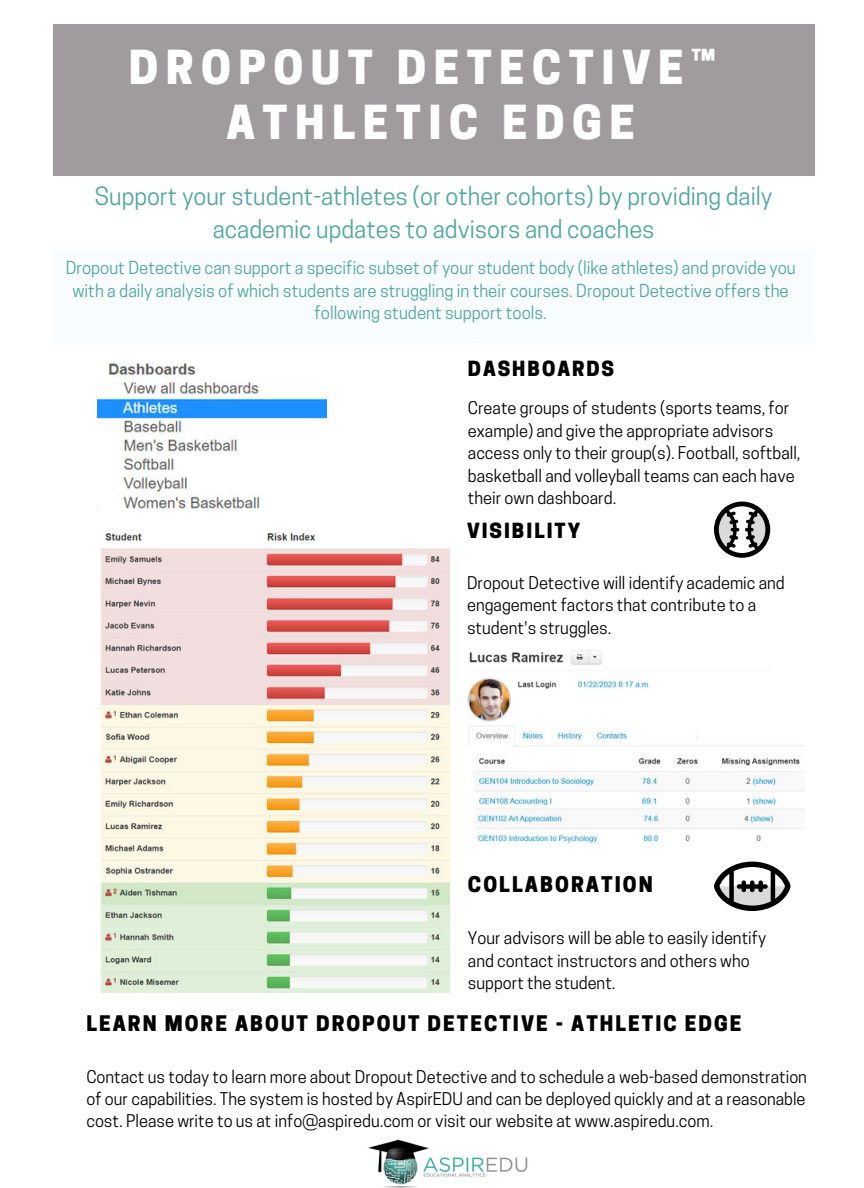
<style>
.page{position:relative;width:864px;height:1188px;background:#fff}
.page>*{position:absolute;margin:0;border:0;box-sizing:border-box;transform-origin:0 0}
.t1{font:800 44.1px/54.9px "Cooper Hewitt";letter-spacing:.17em;color:#fff;text-align:center}
.t2{font:23.7px/32.7px "Cooper Hewitt";color:#4da6a1;text-align:center}
.t3{font:800 20.25px "Cooper Hewitt";letter-spacing:.1em;color:#000}
.t4{font:800 19.65px "Cooper Hewitt";letter-spacing:.1em;color:#000}
.t5{font:16.8px/22.5px "Cooper Hewitt";color:#4da6a1;text-align:center}
.t6{font:16.5px/22.5px "Cooper Hewitt";color:#000}
</style>
<div class="page">
<div style="left:53px;top:24px;width:762px;height:152px;background:#9f9b9e"></div>
<div style="left:53px;top:251px;width:762px;height:91px;background:#f9fcff"></div>
<svg style="left:714px;top:502px;width:56px;height:56px"></svg>
<svg style="left:716px;top:510px;width:19px;height:39px"></svg>
<svg style="left:749px;top:510px;width:19px;height:39px"></svg>
<svg style="left:714px;top:862px;width:76px;height:49px"></svg>
<img style="left:368px;top:1139px;width:160px;height:49px">
<img style="left:98px;top:361px;width:228px;height:149px">
<img style="left:101px;top:533px;width:348px;height:459px">
<img style="left:468px;top:650px;width:336px;height:155px">
<img style="left:476px;top:808px;width:328px;height:36px">
<h1 class="t1" style="left:129px;top:45px;width:589px">DROPOUT DETECTIVE™<br>ATHLETIC EDGE</h1>
<h2 class="t2" style="left:95px;top:183px;width:679px">Support your student-athletes (or other cohorts) by providing daily academic updates to advisors and coaches</h2>
<p class="t5" style="left:66px;top:259px;width:732px">Dropout Detective can support a specific subset of your student body (like athletes) and provide you with a daily analysis of which students are struggling in their courses. Dropout Detective offers the following student support tools.</p>
<p class="t4" style="left:468px;top:361px;width:148px">DASHBOARDS</p>
<p class="t6" style="left:468px;top:399px;width:334px">Create groups of students (sports teams, for example) and give the appropriate advisors access only to their group(s). Football, softball, basketball and volleyball teams can each have their own dashboard.</p>
<p class="t4" style="left:467px;top:523px;width:115px">VISIBILITY</p>
<p class="t6" style="left:467px;top:573px;width:319px">Dropout Detective will identify academic and engagement factors that contribute to a student's struggles.</p>
<p class="t3" style="left:468px;top:877px;width:186px">COLLABORATION</p>
<p class="t6" style="left:468px;top:929px;width:300px">Your advisors will be able to easily identify and contact instructors and others who support the student.</p>
<p class="t3" style="left:86px;top:1016px;width:657px">LEARN MORE ABOUT DROPOUT DETECTIVE - ATHLETIC EDGE</p>
<p class="t6" style="left:86px;top:1068px;width:722px;line-height:22px;text-align:justify">Contact us today to learn more about Dropout Detective and to schedule a web-based demonstration of our capabilities. The system is hosted by AspirEDU and can be deployed quickly and at a reasonable cost. Please write to us at info@aspiredu.com or visit our website at www.aspiredu.com.</p>
</div>
